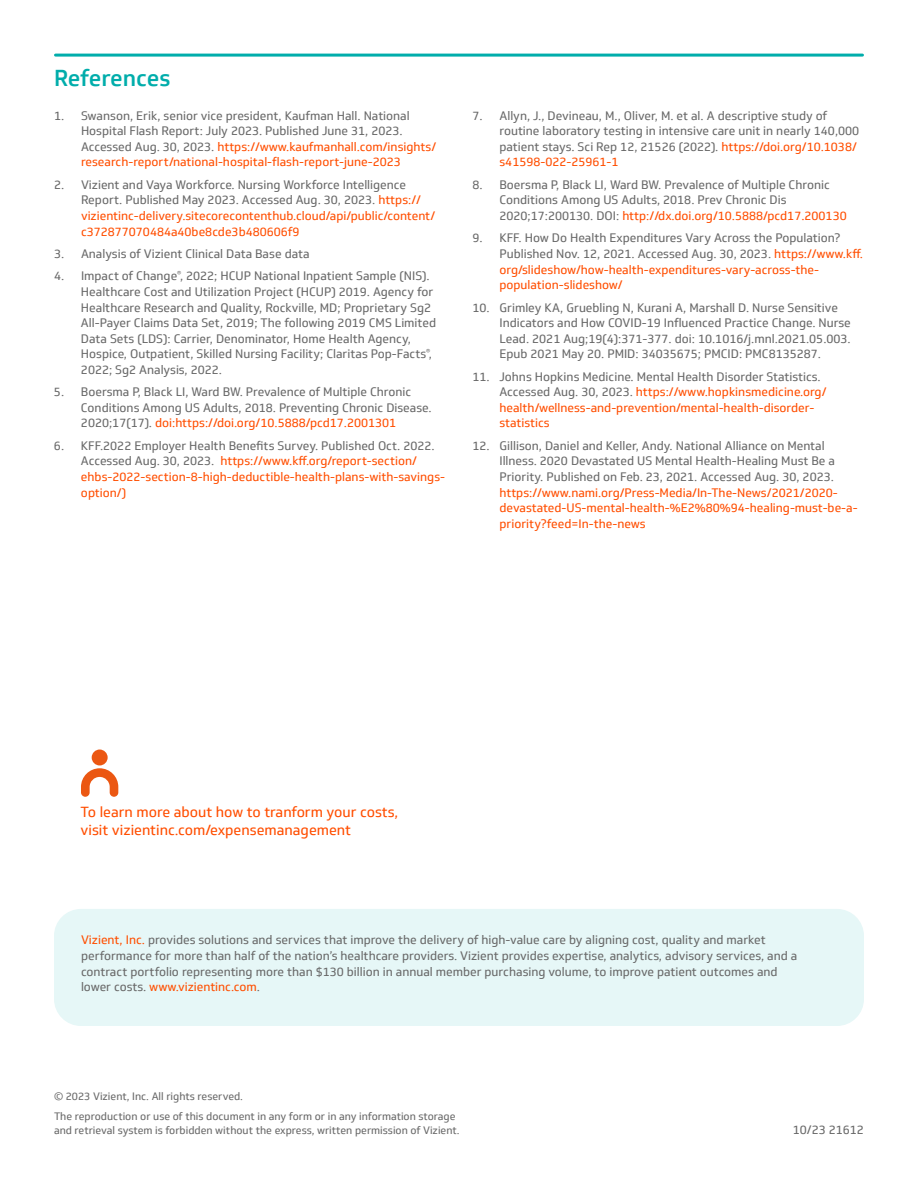
<style>
.page{position:relative;width:918px;height:1188px;background:#fff}
.page>*{position:absolute;margin:0;border:0;box-sizing:border-box;transform-origin:0 0}
.t1{font:500 22.5px "Soleto";letter-spacing:-.01em;color:#01adab}
.t2{font:14.25px/18.6px "Soleto";color:#ff4e00}
.t3{font:12px/15.6px "Soleto";color:#696969}
.t4{font:12px/15.6px "Soleto";color:#ff4e00}
.t5{font:10.5px/20.4px "Soleto";color:#696969}
.s1{color:#ff4e00}
.s2{color:#696969}
</style>
<div class="page">
<hr style="left:56px;top:54px;width:806px;height:3px;background:#01adab">
<div style="left:54px;top:909px;width:810px;height:117px;background:#e6f7f7;border-radius:27px"></div>
<svg style="left:81px;top:750px;width:37px;height:47px"></svg>
<h1 class="t1" style="left:54px;top:64px;width:118px">References</h1>
<p class="t3" style="left:81px;top:108px;width:357px;text-indent:-27px">1. Swanson, Erik, senior vice president, Kaufman Hall. National Hospital Flash Report: July 2023. Published June 31, 2023.<br>Accessed Aug. 30, 2023. <span class="s1">https://www.kaufmanhall.com/insights/ research-report/national-hospital-flash-report-june-2023</span></p>
<p class="t4" style="left:81px;top:177px;width:356px;text-indent:-27px"><span class="s2">2. Vizient and Vaya Workforce. Nursing Workforce Intelligence Report. Published May 2023. Accessed Aug. 30, 2023.</span> https:// vizientinc-delivery.sitecorecontenthub.cloud/api/public/content/ c372877070484a40be8cde3b480606f9</p>
<p class="t3" style="left:54px;top:246px;width:257px">3. Analysis of Vizient Clinical Data Base data</p>
<p class="t3" style="left:81px;top:268px;width:357px;text-indent:-27px">4. Impact of Change<sup>®</sup>, 2022; HCUP National Inpatient Sample (NIS).<br>Healthcare Cost and Utilization Project (HCUP) 2019. Agency for Healthcare Research and Quality, Rockville, MD; Proprietary Sg2<br>All-Payer Claims Data Set, 2019; The following 2019 CMS Limited Data Sets (LDS): Carrier, Denominator, Home Health Agency, Hospice, Outpatient, Skilled Nursing Facility; Claritas Pop-Facts<sup>®</sup>, 2022; Sg2 Analysis, 2022.</p>
<p class="t3" style="left:81px;top:384px;width:352px;text-indent:-27px">5. Boersma P, Black LI, Ward BW. Prevalence of Multiple Chronic<br>Conditions Among US Adults, 2018. Preventing Chronic Disease.<br>2020;17(17). <span class="s1">doi:https://doi.org/10.5888/pcd17.2001301</span></p>
<p class="t4" style="left:81px;top:438px;width:366px;text-indent:-27px"><span class="s2">6. KFF.2022 Employer Health Benefits Survey. Published Oct. 2022.<br>Accessed Aug. 30, 2023.</span> https://www.kff.org/report-section/ ehbs-2022-section-8-high-deductible-health-plans-with-savings&shy;option/)</p>
<p class="t3" style="left:499px;top:108px;width:361px;text-indent:-27px">7. Allyn, J., Devineau, M., Oliver, M. et al. A descriptive study of routine laboratory testing in intensive care unit in nearly 140,000 patient stays. Sci Rep 12, 21526 (2022). <span class="s1">https://doi.org/10.1038/ s41598-022-25961-1</span></p>
<p class="t3" style="left:499px;top:177px;width:349px;text-indent:-27px">8. Boersma P, Black LI, Ward BW. Prevalence of Multiple Chronic<br>Conditions Among US Adults, 2018. Prev Chronic Dis<br>2020;17:200130. DOI: <span class="s1">http://dx.doi.org/10.5888/pcd17.200130</span></p>
<p class="t3" style="left:499px;top:230px;width:365px;text-indent:-27px">9. KFF. How Do Health Expenditures Vary Across the Population?<br>Published Nov. 12, 2021. Accessed Aug. 30, 2023. <span class="s1">https://www.kff. org/slideshow/how-health-expenditures-vary-across-the&shy;population-slideshow/</span></p>
<p class="t3" style="left:499px;top:300px;width:353px;text-indent:-27px">10. Grimley KA, Gruebling N, Kurani A, Marshall D. Nurse Sensitive Indicators and How COVID-19 Influenced Practice Change. Nurse Lead. 2021 Aug;19(4):371-377. doi: 10.1016/j.mnl.2021.05.003.<br>Epub 2021 May 20. PMID: 34035675; PMCID: PMC8135287.</p>
<p class="t4" style="left:499px;top:369px;width:329px;text-indent:-27px"><span class="s2">11. Johns Hopkins Medicine. Mental Health Disorder Statistics.<br>Accessed Aug. 30, 2023.</span> https://www.hopkinsmedicine.org/ health/wellness-and-prevention/mental-health-disorder&shy;statistics</p>
<p class="t3" style="left:499px;top:438px;width:337px;text-indent:-27px">12. Gillison, Daniel and Keller, Andy. National Alliance on Mental<br>Illness. 2020 Devastated US Mental Health-Healing Must Be a<br>Priority. Published on Feb. 23, 2021. Accessed Aug. 30, 2023.</p>
<p class="t4" style="left:499px;top:485px;width:360px">https://www.nami.org/Press-Media/In-The-News/2021/2020- devastated-US-mental-health-%E2%80%94-healing-must-be-a&shy;priority?feed=In-the-news</p>
<p class="t2" style="left:81px;top:802px;width:319px">To learn more about how to tranform your costs, visit vizientinc.com/expensemanagement</p>
<p class="t3" style="left:81px;top:933px;width:718px"><span class="s1">Vizient, Inc.</span> provides solutions and services that improve the delivery of high-value care by aligning cost, quality and market performance for more than half of the nation’s healthcare providers. Vizient provides expertise, analytics, advisory services, and a contract portfolio representing more than $130 billion in annual member purchasing volume, to improve patient outcomes and lower costs. <span class="s1">www.vizientinc.com</span>.</p>
<p class="t5" style="left:54px;top:1086px;width:403px">© 2023 Vizient, Inc. All rights reserved.<br>The reproduction or use of this document in any form or in any information storage</p>
<p class="t5" style="left:54px;top:1120px;width:407px">and retrieval system is forbidden without the express, written permission of Vizient.</p>
<p class="t3" style="left:793px;top:1122px;width:73px">10/23 21612</p>
</div>
